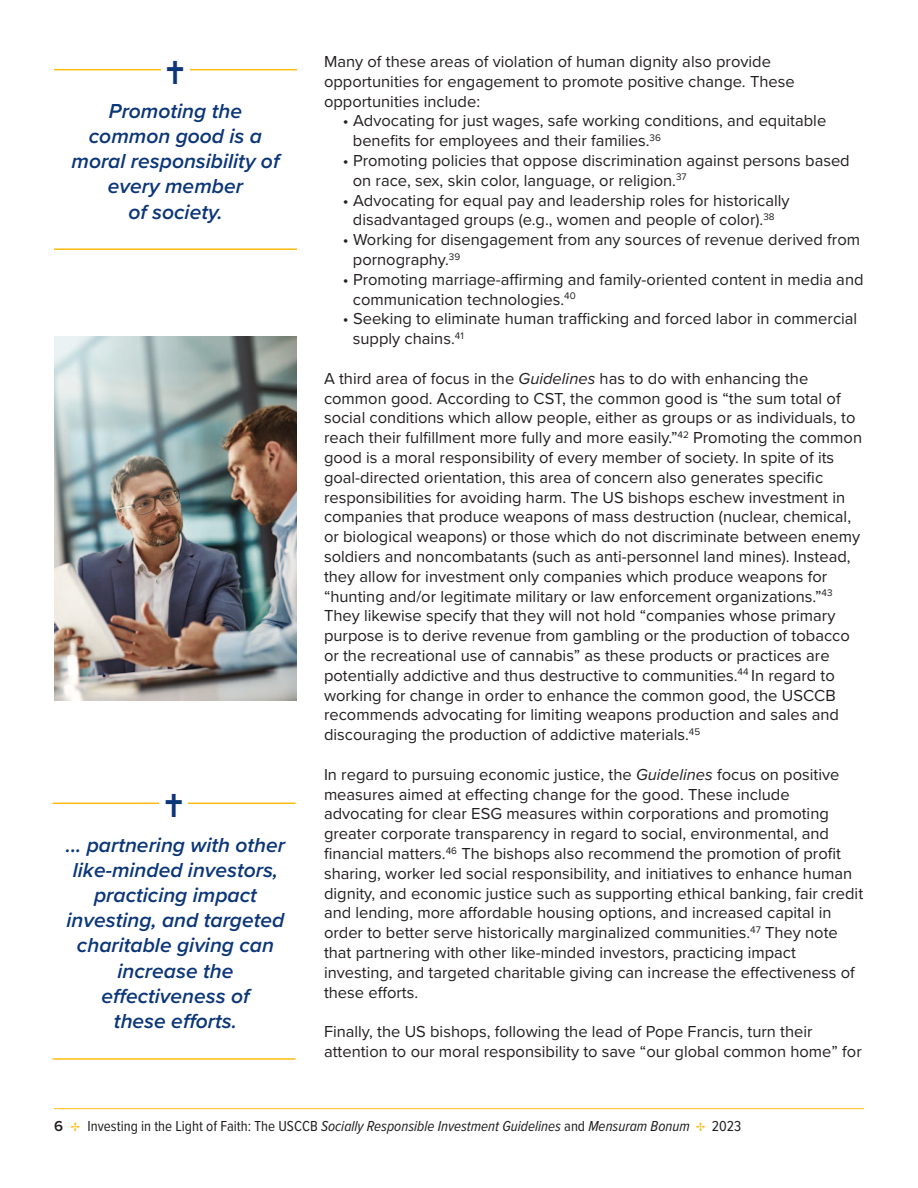
<style>
.page{position:relative;width:918px;height:1188px;background:#fff}
.page>*{position:absolute;margin:0;border:0;box-sizing:border-box;transform-origin:0 0}
.t1{font:36px "Menlo";color:#0b3678}
.t2{font:italic 600 21px/25.2px "Proxima Nova";color:#0b3678;text-align:center}
.t3{font:16.5px/19.8px "Proxima Nova";color:#231f20}
.t4{font:italic 15px "Proxima Nova Cond";color:#231f20}
.s1{font-style:italic}
.s2{font-family:"Proxima Nova";font-weight:600;font-style:normal}
.s3{font-family:"Menlo";font-style:normal;color:#fdbc12}
.s4{font-style:normal}
</style>
<div class="page">
<hr style="left:54px;top:1108px;width:810px;height:1px;background:#fdbc12">
<img style="left:55px;top:337px;width:242px;height:364px">
<hr style="left:54px;top:69px;width:243px;height:1px;background:#fdbc12">
<div style="left:161px;top:54px;width:29px;height:40px;background:#fff"></div>
<hr style="left:54px;top:248px;width:243px;height:2px;background:#fdbc12">
<hr style="left:52px;top:803px;width:244px;height:1px;background:#fdbc12">
<div style="left:160px;top:788px;width:28px;height:40px;background:#fff"></div>
<hr style="left:52px;top:1058px;width:244px;height:2px;background:#fdbc12">
<p class="t1" style="left:165px;top:50px;width:23px">✝</p>
<p class="t2" style="left:72px;top:100px;width:209px">Promoting the common good is a moral responsibility of every member<br>of society.</p>
<p class="t1" style="left:163px;top:784px;width:23px">✝</p>
<p class="t2" style="left:66px;top:834px;width:221px">... partnering with other like-minded investors, practicing impact investing, and targeted charitable giving can increase the effectiveness of<br>these efforts.</p>
<p class="t3" style="left:324px;top:53px;width:472px">Many of these areas of violation of human dignity also provide opportunities for engagement to promote positive change. These opportunities include:</p>
<p class="t3" style="left:353px;top:113px;width:475px;text-indent:-10px">• Advocating for just wages, safe working conditions, and equitable benefits for employees and their families.<sup>36</sup></p>
<p class="t3" style="left:353px;top:152px;width:498px;text-indent:-10px">• Promoting policies that oppose discrimination against persons based on race, sex, skin color, language, or religion.<sup>37</sup></p>
<p class="t3" style="left:343px;top:192px;width:448px;text-align:center">• Advocating for equal pay and leadership roles for historically disadvantaged groups (e.g., women and people of color).<sup>38</sup></p>
<p class="t3" style="left:353px;top:231px;width:509px;text-indent:-10px">• Working for disengagement from any sources of revenue derived from pornography.<sup>39</sup></p>
<p class="t3" style="left:353px;top:271px;width:512px;text-indent:-10px">• Promoting marriage-affirming and family-oriented content in media and communication technologies.<sup>40</sup></p>
<p class="t3" style="left:353px;top:311px;width:506px;text-indent:-10px">• Seeking to eliminate human trafficking and forced labor in commercial supply chains.<sup>41</sup></p>
<p class="t3" style="left:324px;top:370px;width:540px">A third area of focus in the <span class="s1">Guidelines</span> has to do with enhancing the common good. According to CST, the common good is “the sum total of social conditions which allow people, either as groups or as individuals, to reach their fulfillment more fully and more easily.”<sup>42</sup> Promoting the common good is a moral responsibility of every member of society. In spite of its goal-directed orientation, this area of concern also generates specific responsibilities for avoiding harm. The US bishops eschew investment in companies that produce weapons of mass destruction (nuclear, chemical, or biological weapons) or those which do not discriminate between enemy soldiers and noncombatants (such as anti-personnel land mines). Instead, they allow for investment only companies which produce weapons for “hunting and/or legitimate military or law enforcement organizations.”<sup>43<br></sup>They likewise specify that they will not hold “companies whose primary purpose is to derive revenue from gambling or the production of tobacco or the recreational use of cannabis” as these products or practices are potentially addictive and thus destructive to communities.<sup>44</sup> In regard to working for change in order to enhance the common good, the USCCB recommends advocating for limiting weapons production and sales and discouraging the production of addictive materials.<sup>45</sup></p>
<p class="t3" style="left:324px;top:766px;width:541px">In regard to pursuing economic justice, the <span class="s1">Guidelines</span> focus on positive measures aimed at effecting change for the good. These include advocating for clear ESG measures within corporations and promoting greater corporate transparency in regard to social, environmental, and financial matters.<sup>46</sup> The bishops also recommend the promotion of profit sharing, worker led social responsibility, and initiatives to enhance human dignity, and economic justice such as supporting ethical banking, fair credit and lending, more affordable housing options, and increased capital in order to better serve historically marginalized communities.<sup>47</sup> They note that partnering with other like-minded investors, practicing impact investing, and targeted charitable giving can increase the effectiveness of these efforts.</p>
<p class="t3" style="left:324px;top:1023px;width:539px">Finally, the US bishops, following the lead of Pope Francis, turn their attention to our moral responsibility to save “our global common home” for</p>
<p class="t4" style="left:54px;top:1121px;width:689px"><span class="s2">6</span> <span class="s3">✢</span> <span class="s4">Investing in the Light of Faith: The USCCB</span> Socially Responsible Investment Guidelines <span class="s4">and</span> Mensuram Bonum <span class="s3">✢</span> <span class="s4">2023</span></p>
</div>
